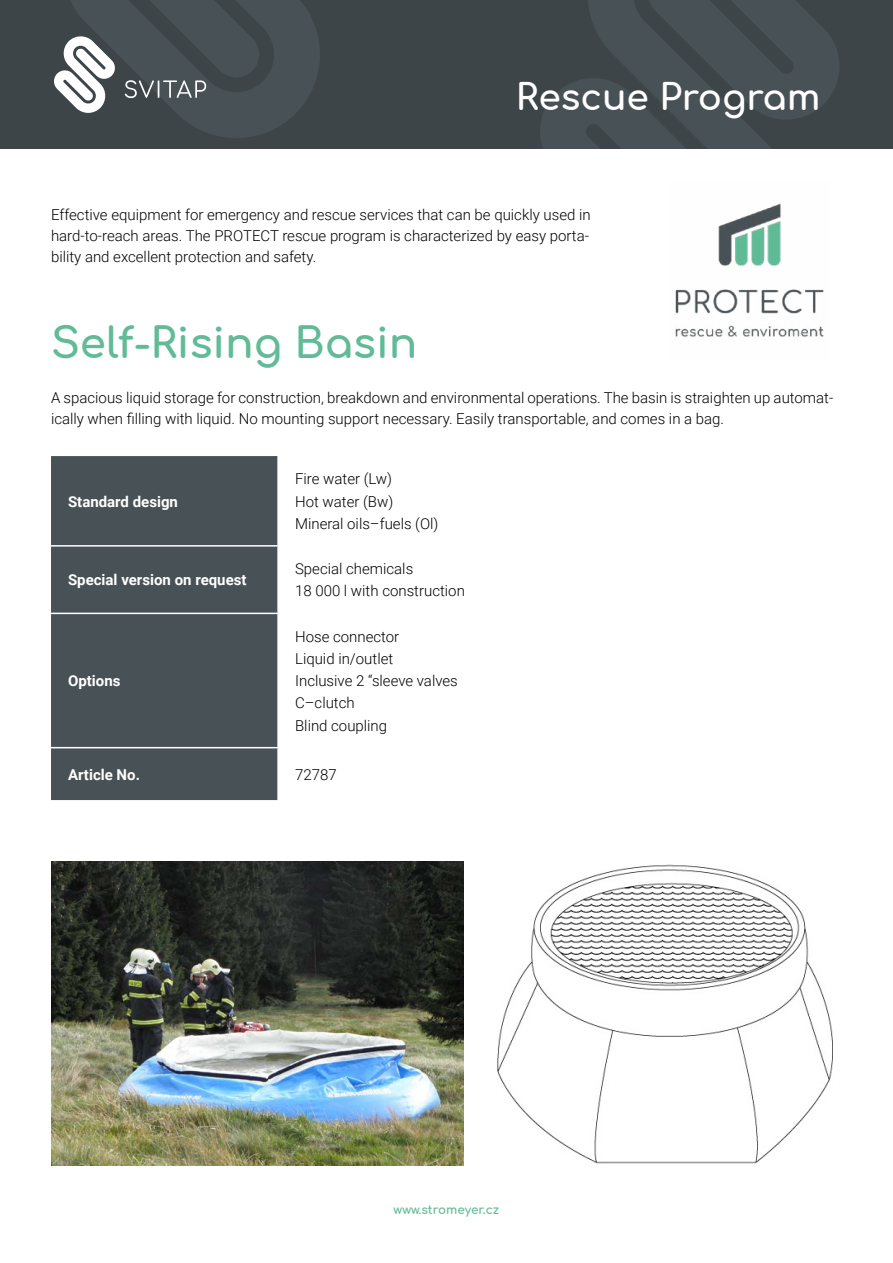
<style>
.page{position:relative;width:893px;height:1263px;background:#fff}
.page>*{position:absolute;margin:0;border:0;box-sizing:border-box;transform-origin:0 0}
.Nadpis{font:700 42px "Comfortaa";color:#61bb97}
.t1{font:700 36px "Comfortaa";color:#fff}
.Tabulka__text{font:300 15px/21px "Roboto";color:#000;text-align:justify}
.Tabulka__záhlaví{font:700 15px "Roboto";color:#fff}
.t2{font:700 12px "Comfortaa";color:#61bb97}
</style>
<div class="page">
<div style="left:0;top:0;width:893px;height:149px;background:#3d4548"></div>
<svg style="left:540px;top:0;width:299px;height:149px"></svg>
<img style="left:429px;top:864px;width:404px;height:302px">
<img style="left:51px;top:861px;width:413px;height:304px">
<div style="left:51px;top:456px;width:226px;height:344px;background:#485156"></div>
<hr style="left:51px;top:545px;width:228px;height:2px;background:#fff">
<hr style="left:51px;top:613px;width:228px;height:1px;background:#fff">
<hr style="left:51px;top:747px;width:228px;height:1px;background:#fff">
<svg style="left:54px;top:0;width:266px;height:138px"></svg>
<img style="left:675px;top:203px;width:149px;height:137px">
<h2 class="t1" style="left:516px;top:64px;width:306px">Rescue Program</h2>
<p class="Tabulka__text" style="left:51px;top:203px;width:541px">Effective equipment for emergency and rescue services that can be quickly used in hard-to-reach areas. The PROTECT rescue program is characterized by easy porta&shy;bility and excellent protection and safety.</p>
<p class="Nadpis" style="left:51px;top:304px;width:368px">Self-Rising Basin</p>
<p class="Tabulka__text" style="left:51px;top:386px;width:784px">A spacious liquid storage for construction, breakdown and environmental operations. The basin is straighten up automat&shy;ically when filling with liquid. No mounting support necessary. Easily transportable, and comes in a bag.</p>
<p class="Tabulka__záhlaví" style="left:68px;top:491px;width:111px">Standard design</p>
<p class="Tabulka__záhlaví" style="left:68px;top:569px;width:180px">Special version on request</p>
<p class="Tabulka__záhlaví" style="left:68px;top:670px;width:54px">Options</p>
<p class="Tabulka__text" style="left:295px;top:468px;width:98px">Fire water (Lw)</p>
<p class="Tabulka__text" style="left:295px;top:490px;width:100px">Hot water (Bw)</p>
<p class="Tabulka__text" style="left:295px;top:512px;width:145px">Mineral oils–fuels (Ol)</p>
<p class="Tabulka__text" style="left:295px;top:558px;width:120px">Special chemicals</p>
<p class="Tabulka__text" style="left:295px;top:580px;width:171px">18 000 l with construction</p>
<p class="Tabulka__text" style="left:295px;top:625px;width:106px">Hose connector</p>
<p class="Tabulka__text" style="left:295px;top:647px;width:100px">Liquid in/outlet</p>
<p class="Tabulka__text" style="left:295px;top:670px;width:164px">Inclusive 2 “sleeve valves</p>
<p class="Tabulka__text" style="left:295px;top:692px;width:61px">C–clutch</p>
<p class="Tabulka__text" style="left:295px;top:714px;width:94px">Blind coupling</p>
<p class="Tabulka__záhlaví" style="left:68px;top:764px;width:74px">Article No.</p>
<p class="Tabulka__text" style="left:295px;top:763px;width:43px">72787</p>
<p class="t2" style="left:394px;top:1198px;width:107px">www.stromeyer.cz</p>
</div>
